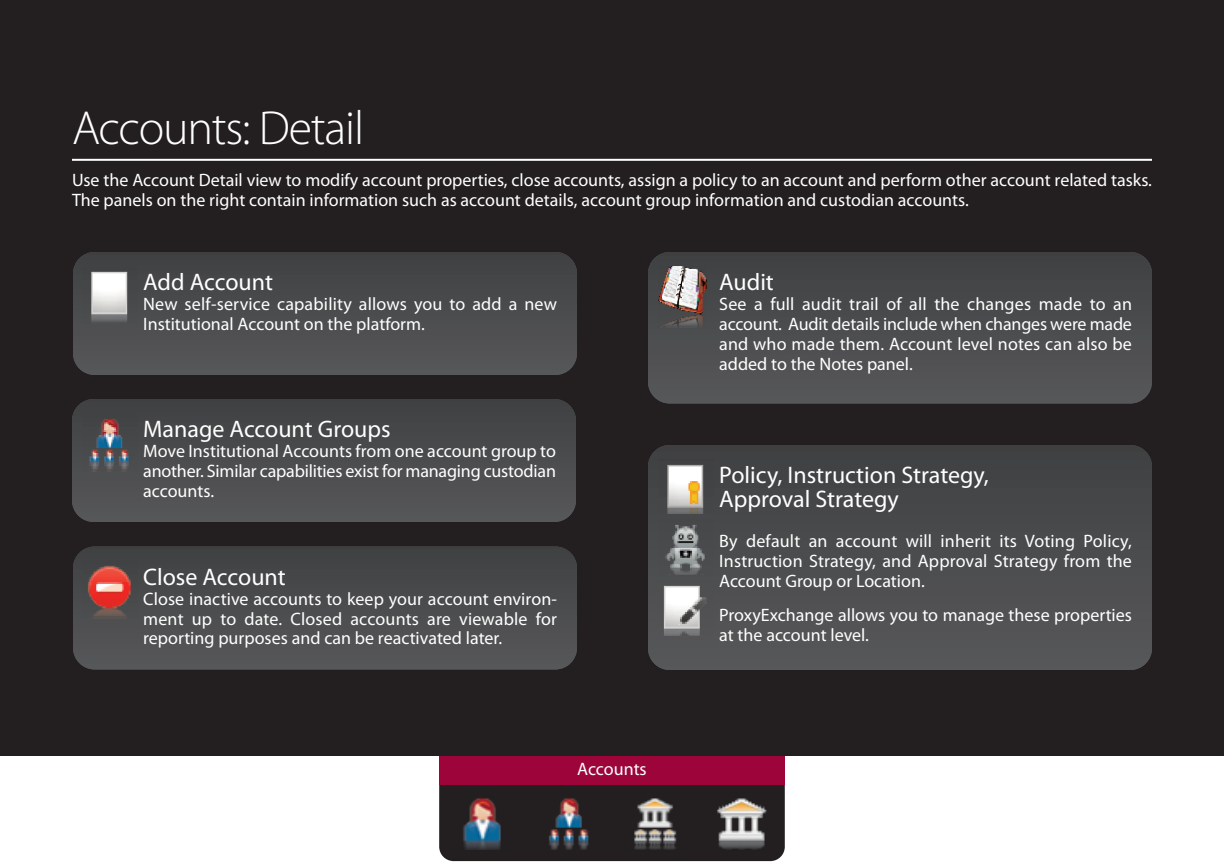
<style>
.page{position:relative;width:1224px;height:864px;background:#fff}
.page>*{position:absolute;margin:0;border:0;box-sizing:border-box;transform-origin:0 0}
.t1{font:300 48px "Myriad Pro";letter-spacing:-.025em;color:#fff}
.t2{font:24px/24px "Myriad Pro";color:#fff}
.t3{font:18px/20px "Myriad Pro";color:#fff;text-align:justify}
</style>
<div class="page">
<div style="left:0;top:0;width:1224px;height:756px;background:#231f20"></div>
<div style="left:439px;top:742px;width:346px;height:119px;background:#231f20;border-radius:14px"></div>
<img style="left:463px;top:798px;width:38px;height:52px">
<img style="left:549px;top:798px;width:40px;height:52px">
<img style="left:634px;top:798px;width:43px;height:52px">
<img style="left:717px;top:798px;width:50px;height:52px">
<hr style="left:72px;top:159px;width:1080px;height:2px;background:#fff">
<div style="left:73px;top:252px;width:504px;height:123px;background:#4c4d4e;border-radius:22px"></div>
<img style="left:83px;top:266px;width:54px;height:56px">
<div style="left:72px;top:399px;width:504px;height:123px;background:#4c4d4e;border-radius:22px"></div>
<img style="left:83px;top:413px;width:54px;height:58px">
<div style="left:73px;top:546px;width:504px;height:123px;background:#4c4d4e;border-radius:22px"></div>
<img style="left:83px;top:561px;width:54px;height:57px">
<div style="left:648px;top:252px;width:504px;height:151px;background:#4c4d4e;border-radius:22px"></div>
<img style="left:659px;top:266px;width:48px;height:60px">
<div style="left:648px;top:445px;width:504px;height:225px;background:#4b4c4d;border-radius:22px"></div>
<img style="left:659px;top:459px;width:54px;height:55px">
<img style="left:665px;top:525px;width:40px;height:49px">
<img style="left:663px;top:585px;width:44px;height:50px">
<div style="left:439px;top:756px;width:346px;height:29px;background:#9d053a"></div>
<h1 class="t1" style="left:72px;top:110px;width:294px">Accounts: Detail</h1>
<p class="t3" style="left:72px;top:171px;width:1082px">Use the Account Detail view to modify account properties, close accounts, assign a policy to an account and perform other account related tasks.<br>The panels on the right contain information such as account details, account group information and custodian accounts.</p>
<h2 class="t2" style="left:143px;top:272px;width:131px">Add Account</h2>
<p class="t3" style="left:143px;top:295px;width:415px">New self-service capability allows you to add a new<br>Institutional Account on the platform.</p>
<h2 class="t2" style="left:143px;top:419px;width:249px">Manage Account Groups</h2>
<p class="t3" style="left:143px;top:442px;width:414px">Move Institutional Accounts from one account group to another. Similar capabilities exist for managing custodian accounts.</p>
<h2 class="t2" style="left:143px;top:566px;width:144px">Close Account</h2>
<p class="t3" style="left:143px;top:590px;width:415px">Close inactive accounts to keep your account environ&shy;ment up to date. Closed accounts are viewable for reporting purposes and can be reactivated later.</p>
<p class="t3" style="left:577px;top:760px;width:71px">Accounts</p>
<h2 class="t2" style="left:719px;top:272px;width:56px">Audit</h2>
<p class="t3" style="left:719px;top:295px;width:414px">See a full audit trail of all the changes made to an account. Audit details include when changes were made and who made them. Account level notes can also be added to the Notes panel.</p>
<h2 class="t2" style="left:719px;top:465px;width:271px">Policy, Instruction Strategy,<br>Approval Strategy</h2>
<p class="t3" style="left:719px;top:532px;width:414px">By default an account will inherit its Voting Policy, Instruction Strategy, and Approval Strategy from the Account Group or Location.</p>
<p class="t3" style="left:719px;top:607px;width:414px">ProxyExchange allows you to manage these properties at the account level.</p>
</div>
